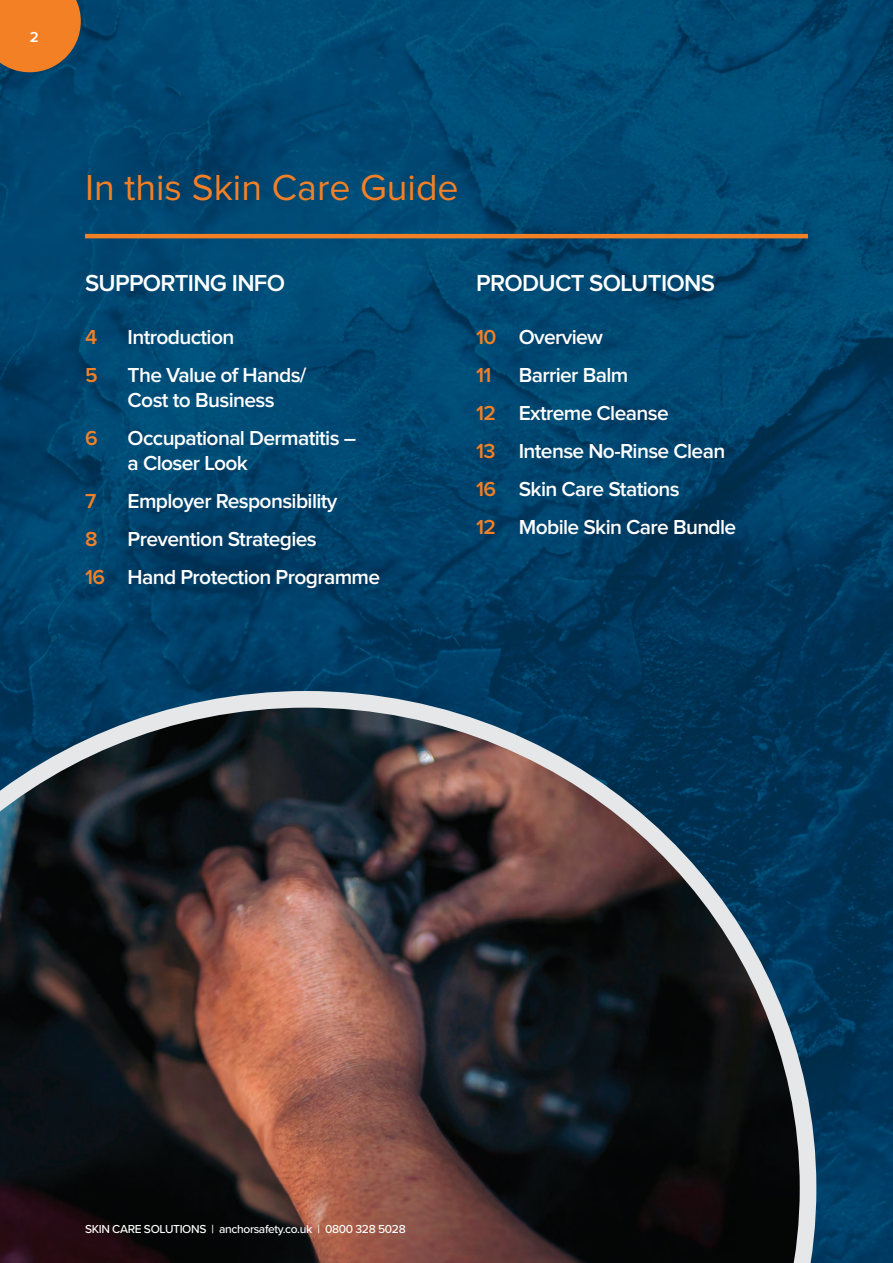
<style>
.page{position:relative;width:893px;height:1263px;background:#fff}
.page>*{position:absolute;margin:0;border:0;box-sizing:border-box;transform-origin:0 0}
.t1{font:37.5px "Proxima Nova";color:#f48026}
.t2{font:600 24px "Proxima Nova";letter-spacing:-.03em;color:#fff}
.t3{font:600 21px/38px "Proxima Nova";letter-spacing:-.03em;color:#fff}
.t4{font:600 21px "Proxima Nova";color:#f48026}
.t5{font:600 15px "Proxima Nova";color:#fff}
.t6{font:500 12px "Proxima Nova";letter-spacing:-.03em;color:#fff}
.s1{color:#f48026}
</style>
<div class="page">
<img style="left:0;top:0;width:893px;height:1263px">
<svg style="left:0;top:691px;width:816px;height:572px"></svg>
<svg style="left:0;top:0;width:81px;height:72px"></svg>
<hr style="left:85px;top:234px;width:723px;height:4px;background:#f48026">
<p class="t5" style="left:30px;top:30px;width:10px">2</p>
<h1 class="t1" style="left:85px;top:170px;width:375px">In this Skin Care Guide</h1>
<p class="t2" style="left:85px;top:272px;width:202px">SUPPORTING INFO</p>
<p class="t2" style="left:476px;top:272px;width:240px">PRODUCT SOLUTIONS</p>
<p class="t4" style="left:85px;top:327px;width:14px">4</p>
<p class="t3" style="left:128px;top:319px;width:108px">Introduction</p>
<p class="t4" style="left:85px;top:365px;width:14px">5</p>
<p class="t3" style="left:128px;top:363px;width:181px;line-height:25.2px">The Value of Hands/<br>Cost to Business</p>
<p class="t4" style="left:85px;top:428px;width:14px">6</p>
<p class="t3" style="left:128px;top:426px;width:230px;line-height:25.2px">Occupational Dermatitis – a Closer Look</p>
<p class="t4" style="left:85px;top:492px;width:13px">7</p>
<p class="t3" style="left:128px;top:483px;width:211px">Employer Responsibility</p>
<p class="t4" style="left:85px;top:530px;width:14px">8</p>
<p class="t3" style="left:85px;top:521px;width:297px;text-indent:43px">Prevention Strategies<br><span class="s1">16</span> Hand Protection Programme</p>
<p class="t3" style="left:476px;top:319px;width:128px"><span class="s1">10</span> Overview<br><span class="s1">11</span></p>
<p class="t3" style="left:476px;top:357px;width:262px;text-indent:43px">Barrier Balm<br><span class="s1">12</span> Extreme Cleanse<br><span class="s1">13</span> Intense No-Rinse Clean<br><span class="s1">16</span> Skin Care Stations<br><span class="s1">12</span> Mobile Skin Care Bundle</p>
<p class="t6" style="left:85px;top:1220px;width:322px">SKIN CARE SOLUTIONS | anchorsafety.co.uk | 0800 328 5028</p>
</div>
